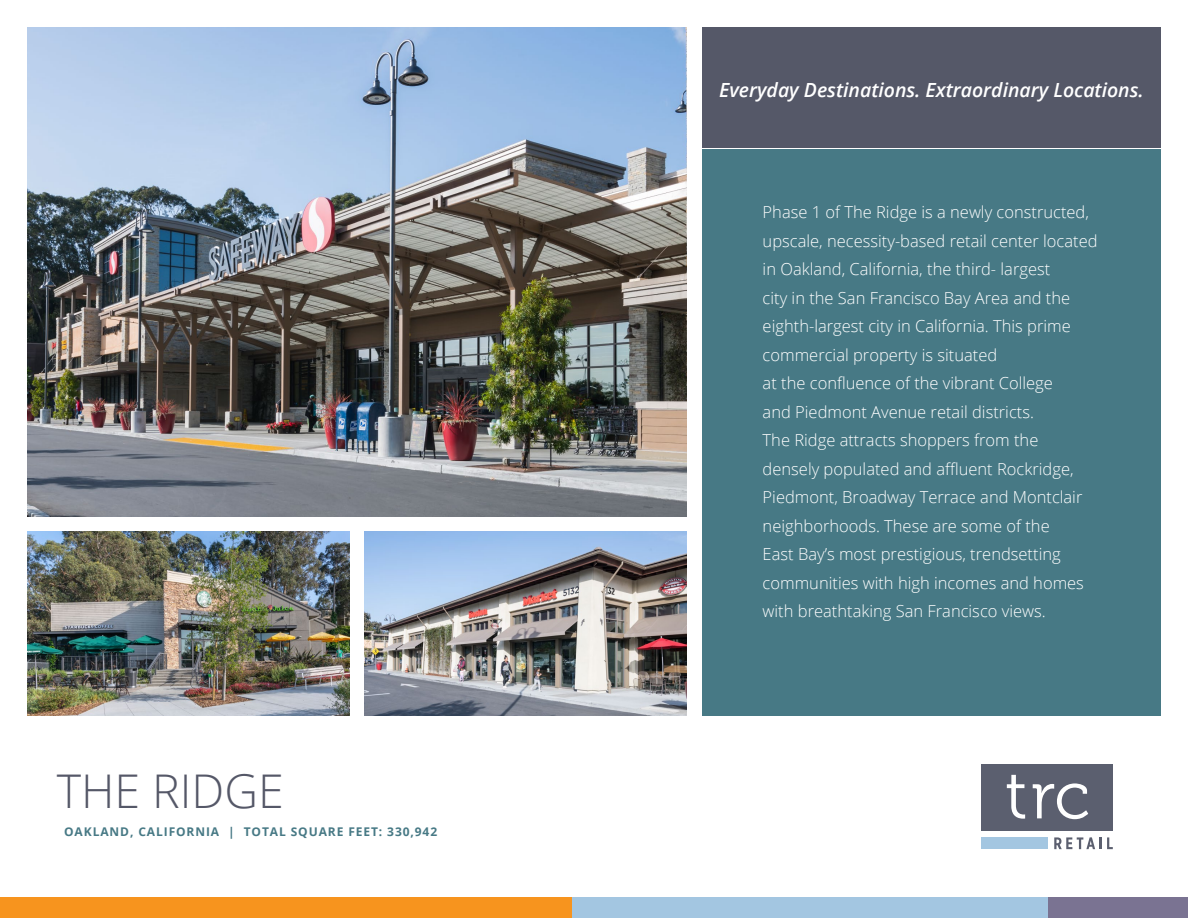
<style>
.page{position:relative;width:1188px;height:918px;background:#fff}
.page>*{position:absolute;margin:0;border:0;box-sizing:border-box;transform-origin:0 0}
.Main_Title-H1{font:300 46.5px "Open Sans";color:#555868}
.cover_tagline-H2{font:italic 600 19.5px "Open Sans";color:#fff}
.cover_body{font:300 16.5px/28.5px "Open Sans";color:#fff}
.city___sqft{font:700 12px "Open Sans";letter-spacing:.075em;color:#477985}
</style>
<div class="page">
<div style="left:0;top:897px;width:572px;height:21px;background:#f7941e"></div>
<div style="left:572px;top:897px;width:476px;height:21px;background:#a3c6e1"></div>
<div style="left:1048px;top:897px;width:140px;height:21px;background:#7a7392"></div>
<div style="left:702px;top:27px;width:459px;height:689px;background:#477985"></div>
<div style="left:702px;top:27px;width:459px;height:121px;background:#555868"></div>
<hr style="left:702px;top:148px;width:459px;height:1px;background:#fff">
<div style="left:981px;top:765px;width:132px;height:66px;background:#5b5f6f"></div>
<svg style="left:1054px;top:837px;width:59px;height:12px"></svg>
<div style="left:981px;top:837px;width:67px;height:12px;background:#a3c6e1"></div>
<svg style="left:1007px;top:775px;width:18px;height:44px"></svg>
<svg style="left:1033px;top:783px;width:55px;height:36px"></svg>
<img style="left:27px;top:27px;width:660px;height:489px">
<img style="left:27px;top:531px;width:322px;height:185px">
<img style="left:364px;top:531px;width:323px;height:185px">
<h1 class="Main_Title-H1" style="left:57px;top:759px;width:229px">THE RIDGE</h1>
<p class="city___sqft" style="left:64px;top:823px;width:375px">OAKLAND, CALIFORNIA | TOTAL SQUARE FEET: 330,942</p>
<p class="cover_tagline-H2" style="left:719px;top:77px;width:426px">Everyday Destinations. Extraordinary Locations.</p>
<p class="cover_body" style="left:763px;top:198px;width:336px">Phase 1 of The Ridge is a newly constructed, upscale, necessity-based retail center located in Oakland, California, the third- largest<br>city in the San Francisco Bay Area and the eighth-largest city in California. This prime commercial property is situated<br>at the confluence of the vibrant College<br>and Piedmont Avenue retail districts.<br>The Ridge attracts shoppers from the densely populated and affluent Rockridge, Piedmont, Broadway Terrace and Montclair neighborhoods. These are some of the<br>East Bay’s most prestigious, trendsetting communities with high incomes and homes with breathtaking San Francisco views.</p>
</div>
